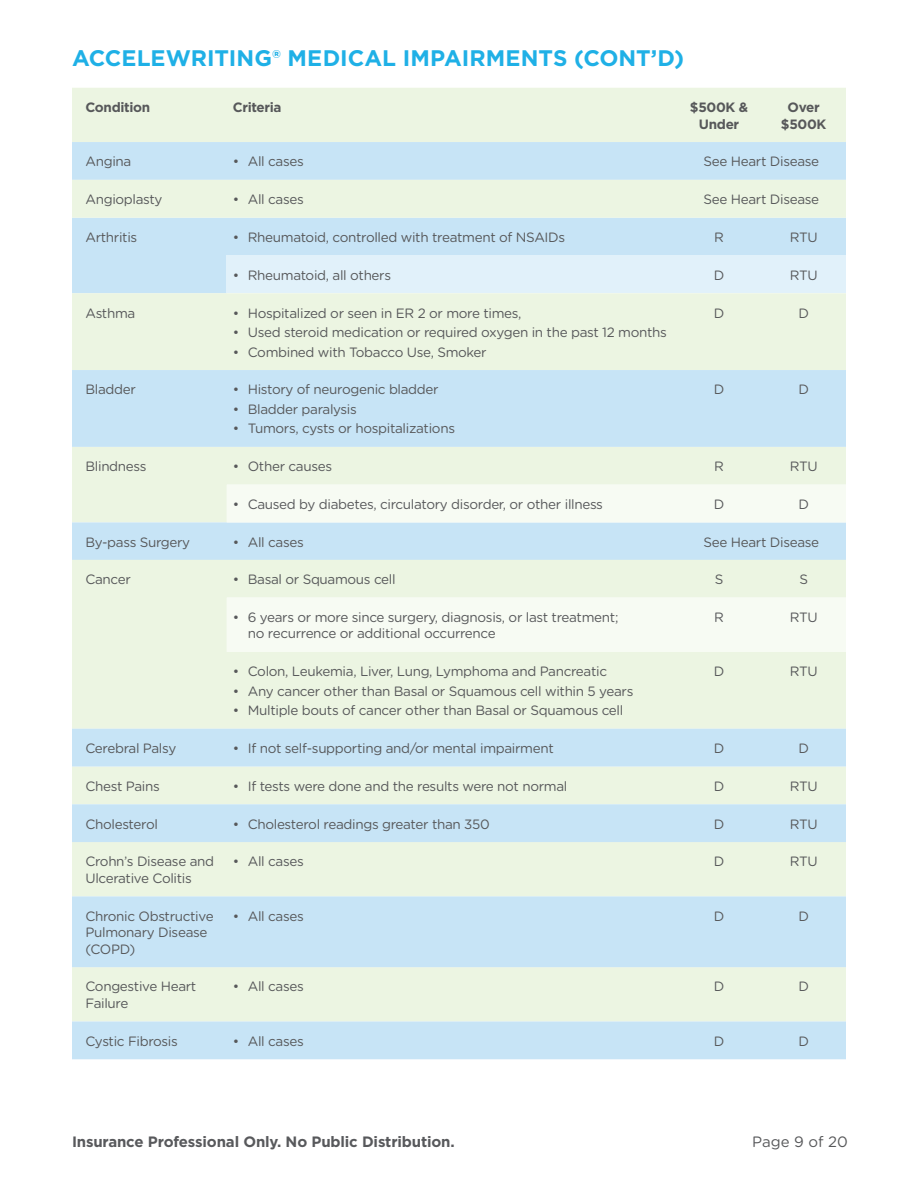
<style>
.page{position:relative;width:918px;height:1188px;background:#fff}
.page>*{position:absolute;margin:0;border:0;box-sizing:border-box;transform-origin:0 0}
.Title_1{font:700 22.5px "Gotham";color:#1fb0e6}
.t1{font:700 15px "Gotham";letter-spacing:-.01em;color:#58595c}
.t2{font:15px "Gotham Rounded";color:#57585a}
.Chart_Copy{font:13.5px/16.5px "Gotham Rounded";letter-spacing:-.025em;color:#57585a}
.Chart_Copy-2{font:700 13.5px/16.5px "Gotham";letter-spacing:-.025em;color:#57585a;text-align:center}
</style>
<div class="page">
<div style="left:72px;top:88px;width:774px;height:54px;background:#ecf5e2"></div>
<div style="left:72px;top:142px;width:774px;height:38px;background:#c7e4f6"></div>
<svg style="left:72px;top:180px;width:774px;height:190px;background:#e1f0e7"></svg>
<div style="left:227px;top:255px;width:450px;height:38px;background:#e1f1fa"></div>
<div style="left:677px;top:255px;width:84px;height:38px;background:#e1f1fa"></div>
<div style="left:761px;top:255px;width:85px;height:38px;background:#e1f1fa"></div>
<svg style="left:72px;top:370px;width:774px;height:190px;background:#d1e8f0"></svg>
<div style="left:227px;top:485px;width:619px;height:37px;background:#f7fbf3"></div>
<div style="left:72px;top:560px;width:774px;height:336px;background:#ecf5e2"></div>
<div style="left:227px;top:598px;width:619px;height:54px;background:#f7fbf3"></div>
<svg style="left:72px;top:729px;width:774px;height:113px;background:#d3e9ef"></svg>
<svg style="left:72px;top:896px;width:774px;height:163px;background:#d3e9ef"></svg>
<p class="Title_1" style="left:72px;top:43px;width:614px">ACCELEWRITING® MEDICAL IMPAIRMENTS (CONT’D)</p>
<p class="Chart_Copy-2" style="left:86px;top:99px;width:66px">Condition</p>
<p class="Chart_Copy-2" style="left:233px;top:99px;width:50px">Criteria</p>
<p class="Chart_Copy-2" style="left:690px;top:99px;width:60px">$500K &amp;<br>Under</p>
<p class="Chart_Copy-2" style="left:781px;top:99px;width:47px">Over $500K</p>
<p class="Chart_Copy" style="left:86px;top:153px;width:47px">Angina</p>
<p class="Chart_Copy" style="left:233px;top:153px;width:72px">• All cases</p>
<p class="Chart_Copy" style="left:704px;top:153px;width:117px">See Heart Disease</p>
<p class="Chart_Copy" style="left:86px;top:191px;width:79px">Angioplasty</p>
<p class="Chart_Copy" style="left:233px;top:191px;width:72px">• All cases</p>
<p class="Chart_Copy" style="left:704px;top:191px;width:117px">See Heart Disease</p>
<p class="Chart_Copy" style="left:86px;top:228px;width:53px">Arthritis</p>
<p class="Chart_Copy" style="left:233px;top:228px;width:334px">• Rheumatoid, controlled with treatment of NSAIDs</p>
<p class="Chart_Copy" style="left:714px;top:228px;width:11px">R</p>
<p class="Chart_Copy" style="left:790px;top:228px;width:29px">RTU</p>
<p class="Chart_Copy" style="left:233px;top:266px;width:160px">• Rheumatoid, all others</p>
<p class="Chart_Copy" style="left:714px;top:266px;width:12px">D</p>
<p class="Chart_Copy" style="left:790px;top:266px;width:29px">RTU</p>
<p class="Chart_Copy" style="left:86px;top:304px;width:51px">Asthma</p>
<p class="Chart_Copy" style="left:233px;top:304px;width:290px">• Hospitalized or seen in ER 2 or more times,</p>
<p class="Chart_Copy" style="left:233px;top:323px;width:436px">• Used steroid medication or required oxygen in the past 12 months</p>
<p class="Chart_Copy" style="left:233px;top:343px;width:255px">• Combined with Tobacco Use, Smoker</p>
<p class="Chart_Copy" style="left:714px;top:304px;width:12px">D</p>
<p class="Chart_Copy" style="left:798px;top:304px;width:12px">D</p>
<p class="Chart_Copy" style="left:86px;top:381px;width:52px">Bladder</p>
<p class="Chart_Copy" style="left:233px;top:381px;width:207px">• History of neurogenic bladder</p>
<p class="Chart_Copy" style="left:233px;top:400px;width:126px">• Bladder paralysis</p>
<p class="Chart_Copy" style="left:233px;top:420px;width:224px">• Tumors, cysts or hospitalizations</p>
<p class="Chart_Copy" style="left:714px;top:381px;width:12px">D</p>
<p class="Chart_Copy" style="left:798px;top:381px;width:12px">D</p>
<p class="Chart_Copy" style="left:86px;top:458px;width:63px">Blindness</p>
<p class="Chart_Copy" style="left:233px;top:458px;width:101px">• Other causes</p>
<p class="Chart_Copy" style="left:714px;top:458px;width:11px">R</p>
<p class="Chart_Copy" style="left:790px;top:458px;width:29px">RTU</p>
<p class="Chart_Copy" style="left:233px;top:495px;width:372px">• Caused by diabetes, circulatory disorder, or other illness</p>
<p class="Chart_Copy" style="left:714px;top:495px;width:12px">D</p>
<p class="Chart_Copy" style="left:798px;top:495px;width:12px">D</p>
<p class="Chart_Copy" style="left:86px;top:533px;width:106px">By-pass Surgery</p>
<p class="Chart_Copy" style="left:233px;top:533px;width:72px">• All cases</p>
<p class="Chart_Copy" style="left:704px;top:533px;width:117px">See Heart Disease</p>
<p class="Chart_Copy" style="left:86px;top:570px;width:47px">Cancer</p>
<p class="Chart_Copy" style="left:233px;top:570px;width:164px">• Basal or Squamous cell</p>
<p class="Chart_Copy" style="left:715px;top:570px;width:10px">S</p>
<p class="Chart_Copy" style="left:799px;top:570px;width:10px">S</p>
<p class="Chart_Copy" style="left:248px;top:608px;width:372px;text-indent:-15px">• 6 years or more since surgery, diagnosis, or last treatment; no recurrence or additional occurrence</p>
<p class="Chart_Copy" style="left:714px;top:608px;width:11px">R</p>
<p class="Chart_Copy" style="left:790px;top:608px;width:29px">RTU</p>
<p class="Chart_Copy" style="left:233px;top:663px;width:376px">• Colon, Leukemia, Liver, Lung, Lymphoma and Pancreatic</p>
<p class="Chart_Copy" style="left:233px;top:682px;width:402px">• Any cancer other than Basal or Squamous cell within 5 years</p>
<p class="Chart_Copy" style="left:233px;top:702px;width:392px">• Multiple bouts of cancer other than Basal or Squamous cell</p>
<p class="Chart_Copy" style="left:714px;top:663px;width:12px">D</p>
<p class="Chart_Copy" style="left:790px;top:663px;width:29px">RTU</p>
<p class="Chart_Copy" style="left:86px;top:739px;width:92px">Cerebral Palsy</p>
<p class="Chart_Copy" style="left:233px;top:739px;width:323px">• If not self-supporting and/or mental impairment</p>
<p class="Chart_Copy" style="left:714px;top:739px;width:12px">D</p>
<p class="Chart_Copy" style="left:798px;top:739px;width:12px">D</p>
<p class="Chart_Copy" style="left:86px;top:777px;width:76px">Chest Pains</p>
<p class="Chart_Copy" style="left:233px;top:777px;width:336px">• If tests were done and the results were not normal</p>
<p class="Chart_Copy" style="left:714px;top:777px;width:12px">D</p>
<p class="Chart_Copy" style="left:790px;top:777px;width:29px">RTU</p>
<p class="Chart_Copy" style="left:86px;top:815px;width:74px">Cholesterol</p>
<p class="Chart_Copy" style="left:233px;top:815px;width:258px">• Cholesterol readings greater than 350</p>
<p class="Chart_Copy" style="left:714px;top:815px;width:12px">D</p>
<p class="Chart_Copy" style="left:790px;top:815px;width:29px">RTU</p>
<p class="Chart_Copy" style="left:86px;top:853px;width:130px">Crohn’s Disease and<br>Ulcerative Colitis</p>
<p class="Chart_Copy" style="left:233px;top:853px;width:72px">• All cases</p>
<p class="Chart_Copy" style="left:714px;top:853px;width:12px">D</p>
<p class="Chart_Copy" style="left:790px;top:853px;width:29px">RTU</p>
<p class="Chart_Copy" style="left:86px;top:907px;width:130px">Chronic Obstructive<br>Pulmonary Disease (COPD)</p>
<p class="Chart_Copy" style="left:233px;top:907px;width:72px">• All cases</p>
<p class="Chart_Copy" style="left:714px;top:907px;width:12px">D</p>
<p class="Chart_Copy" style="left:798px;top:907px;width:12px">D</p>
<p class="Chart_Copy" style="left:86px;top:978px;width:112px">Congestive Heart<br>Failure</p>
<p class="Chart_Copy" style="left:233px;top:978px;width:72px">• All cases</p>
<p class="Chart_Copy" style="left:714px;top:978px;width:12px">D</p>
<p class="Chart_Copy" style="left:798px;top:978px;width:12px">D</p>
<p class="Chart_Copy" style="left:86px;top:1032px;width:94px">Cystic Fibrosis</p>
<p class="Chart_Copy" style="left:233px;top:1032px;width:72px">• All cases</p>
<p class="Chart_Copy" style="left:714px;top:1032px;width:12px">D</p>
<p class="Chart_Copy" style="left:798px;top:1032px;width:12px">D</p>
<p class="t1" style="left:72px;top:1131px;width:384px">Insurance Professional Only. No Public Distribution.</p>
<p class="t2" style="left:752px;top:1131px;width:97px">Page 9 of 20</p>
</div>
